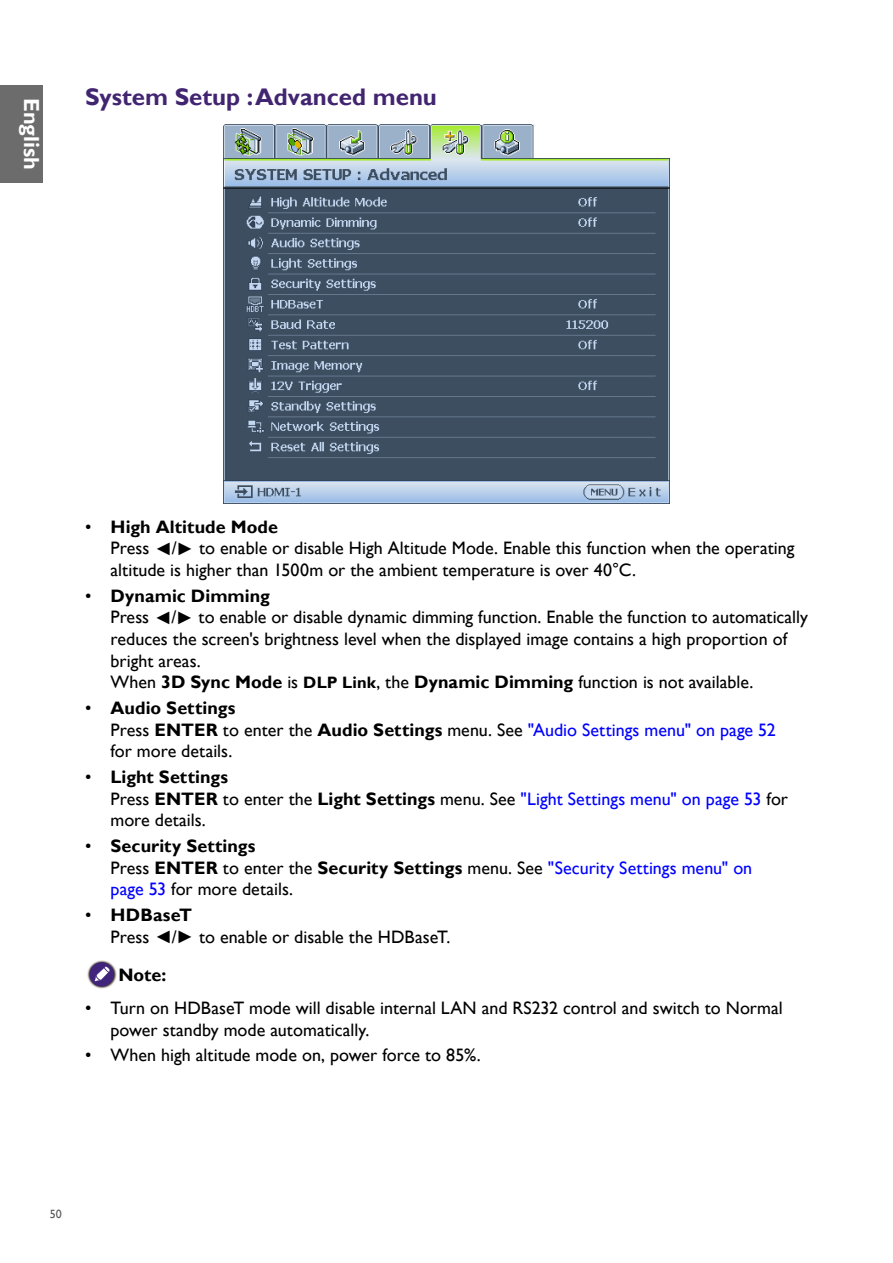
<style>
.page{position:relative;width:893px;height:1263px;background:#fff}
.page>*{position:absolute;margin:0;border:0;box-sizing:border-box;transform-origin:0 0}
.Heading_2{font:700 24px "Gill Sans";color:#422571}
.t1{font:700 21.75px "Gill Sans";color:#fff}
.Indent_1{font:18px/21.6px "Gill Sans";color:#000}
.Note_Head{font:700 18px "Gill Sans";letter-spacing:.005em;color:#000}
.t2{font:12px "Gill Sans";color:#595757}
.s1{font-weight:400}
.s2{font-family:"Arial"}
.s3{font-weight:700}
.s4{font-weight:700;font-size:16.5px}
.s5{color:#00f}
</style>
<div class="page">
<div style="left:0;top:85px;width:43px;height:97px;background:#6d6c6c"></div>
<img style="left:223px;top:124px;width:447px;height:379px">
<img style="left:87px;top:960px;width:30px;height:29px">
<div style="left:90px;top:962px;width:24px;height:24px;background:#40237b;border-radius:50%"></div>
<svg style="left:94px;top:966px;width:16px;height:16px"></svg>
<p class="t1" style="left:45px;top:98px;width:74px;rotate:90deg">English</p>
<p class="Heading_2" style="left:85px;top:83px;width:353px">System Setup : Advanced menu</p>
<p class="Note_Head" style="left:85px;top:516px;width:194px"><span class="s1">•</span> High Altitude Mode</p>
<p class="Indent_1" style="left:111px;top:538px;width:685px">Press <span class="s2">◄</span>/<span class="s2">►</span> to enable or disable High Altitude Mode. Enable this function when the operating altitude is higher than 1500m or the ambient temperature is over 40°C.</p>
<p class="Note_Head" style="left:85px;top:585px;width:186px"><span class="s1">•</span> Dynamic Dimming</p>
<p class="Indent_1" style="left:111px;top:607px;width:699px">Press <span class="s2">◄</span>/<span class="s2">►</span> to enable or disable dynamic dimming function. Enable the function to automatically reduces the screen's brightness level when the displayed image contains a high proportion of bright areas.</p>
<p class="Indent_1" style="left:111px;top:672px;width:644px">When <span class="s3">3D Sync Mode</span> is <span class="s4">DLP Link</span>, the <span class="s3">Dynamic Dimming</span> function is not available.</p>
<p class="Note_Head" style="left:85px;top:697px;width:152px"><span class="s1">•</span> Audio Settings</p>
<p class="Indent_1" style="left:111px;top:719px;width:667px">Press <span class="s3">ENTER</span> to enter the <span class="s3">Audio Settings</span> menu. See <span class="s5">"Audio Settings menu" on page 52 </span>for more details.</p>
<p class="Note_Head" style="left:85px;top:766px;width:145px"><span class="s1">•</span> Light Settings</p>
<p class="Indent_1" style="left:111px;top:788px;width:679px">Press <span class="s3">ENTER</span> to enter the <span class="s3">Light Settings</span> menu. See <span class="s5">"Light Settings menu" on page 53</span> for more details.</p>
<p class="Note_Head" style="left:85px;top:835px;width:172px"><span class="s1">•</span> Security Settings</p>
<p class="Indent_1" style="left:111px;top:857px;width:643px">Press <span class="s3">ENTER</span> to enter the <span class="s3">Security Settings</span> menu. See <span class="s5">"Security Settings menu" on page 53</span> for more details.</p>
<p class="Note_Head" style="left:85px;top:904px;width:108px"><span class="s1">•</span> HDBaseT</p>
<p class="Indent_1" style="left:111px;top:926px;width:341px">Press <span class="s2">◄</span>/<span class="s2">►</span> to enable or disable the HDBaseT.</p>
<p class="Note_Head" style="left:118px;top:964px;width:50px">Note:</p>
<p class="Indent_1" style="left:111px;top:997px;width:674px;text-indent:-26px">• Turn on HDBaseT mode will disable internal LAN and RS232 control and switch to Normal power standby mode automatically.</p>
<p class="Indent_1" style="left:85px;top:1045px;width:397px">• When high altitude mode on, power force to 85%.</p>
<p class="t2" style="left:50px;top:1207px;width:13px">50</p>
</div>
